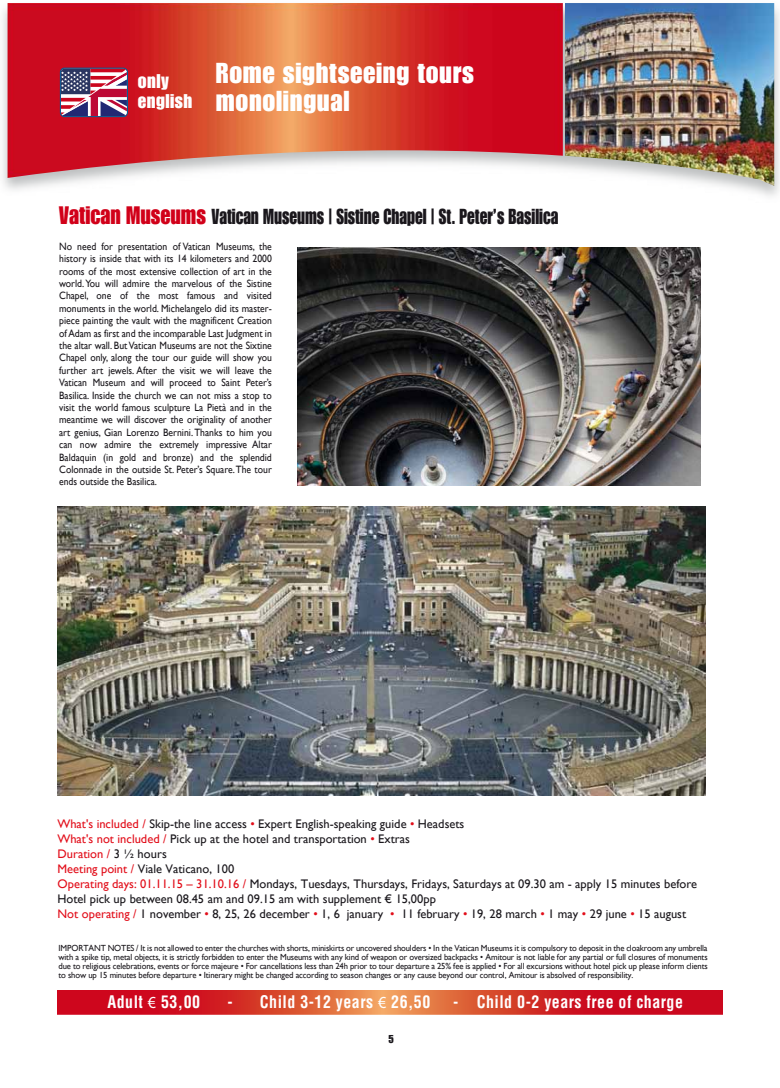
<style>
.page{position:relative;width:780px;height:1088px;background:#fff}
.page>*{position:absolute;margin:0;border:0;box-sizing:border-box;transform-origin:0 0}
.t1{font:28.25px/28.4px "Impact";letter-spacing:.025em;color:#fff}
.t2{font:21.25px "Impact";color:#1a171c;scale:.81 1}
.t3{font:19.5px/20.9px "Impact";letter-spacing:.025em;color:#fff}
.t4{font:700 condensed 16.88px "Helvetica";letter-spacing:.03em;color:#fff;scale:.94 1}
.t5{font:12.5px/15px "Gill Sans";color:#1a171c}
.t6{font:11.25px "Impact";color:#1a171c}
.t7{font:10.62px/12.4px "Gill Sans";color:#1a171c;text-align:justify;scale:.91 1}
.t8{font:8.88px/8.9px "Gill Sans";letter-spacing:-.015em;color:#1a171c;text-align:justify}
.s1{font-size:24.75px;color:#d10019}
.s2{color:#e20e1a}
.s3{font-family:"Myriad Pro";font-weight:400;font-stretch:normal}
</style>
<div class="page">
<img style="left:2px;top:3px;width:778px;height:193px">
<img style="left:8px;top:3px;width:555px;height:175px">
<img style="left:565px;top:3px;width:209px;height:183px">
<img style="left:57px;top:990px;width:665px;height:24px">
<img style="left:297px;top:247px;width:404px;height:238px">
<img style="left:58px;top:506px;width:647px;height:290px">
<svg style="left:60px;top:68px;width:68px;height:49px"></svg>
<h3 class="t3" style="left:138px;top:70px;width:56px">only english</h3>
<h1 class="t1" style="left:216px;top:59px;width:260px">Rome sightseeing tours monolingual</h1>
<h2 class="t2" style="left:59px;top:204px;width:618px"><span class="s1">Vatican Museums</span> Vatican Museums | Sistine Chapel | St. Peter’s Basilica</h2>
<p class="t7" style="left:59px;top:240px;width:235px">No need for presentation of Vatican Museums, the history is inside that with its 14 kilometers and 2000 rooms of the most extensive collection of art in the world. You will admire the marvelous of the Sistine Chapel, one of the most famous and visited monuments in the world. Michelangelo did its master&shy;piece painting the vault with the magnificent Creation of Adam as first and the incomparable Last Judgment in the altar wall. But Vatican Museums are not the Sixtine Chapel only, along the tour our guide will show you further art jewels. After the visit we will leave the Vatican Museum and will proceed to Saint Peter’s Basilica. Inside the church we can not miss a stop to visit the world famous sculpture La Pietà and in the meantime we will discover the originality of another art genius, Gian Lorenzo Bernini. Thanks to him you can now admire the extremely impressive Altar Baldaquin (in gold and bronze) and the splendid Colonnade in the outside St. Peter’s Square. The tour ends outside the Basilica.</p>
<p class="t5" style="left:57px;top:816px;width:641px"><span class="s2">What's included /</span> Skip-the line access <span class="s2">•</span> Expert English-speaking guide <span class="s2">•</span> Headsets<br><span class="s2">What's not included /</span> Pick up at the hotel and transportation <span class="s2">•</span> Extras<br><span class="s2">Duration /</span> 3 ½ hours<br><span class="s2">Meeting point /</span> Viale Vaticano, 100<br><span class="s2">Operating days: 01.11.15 – 31.10.16 /</span> Mondays, Tuesdays, Thursdays, Fridays, Saturdays at 09.30 am - apply 15 minutes before Hotel pick up between 08.45 am and 09.15 am with supplement € 15,00pp<br><span class="s2">Not operating /</span> 1 november <span class="s2">•</span> 8, 25, 26 december <span class="s2">•</span> 1, 6 january <span class="s2">•</span> 11 february <span class="s2">•</span> 19, 28 march <span class="s2">•</span> 1 may <span class="s2">•</span> 29 june <span class="s2">•</span> 15 august</p>
<p class="t8" style="left:58px;top:944px;width:650px">IMPORTANT NOTES / It is not allowed to enter the churches with shorts, miniskirts or uncovered shoulders • In the Vatican Museums it is compulsory to deposit in the cloakroom any umbrella with a spike tip, metal objects, it is strictly forbidden to enter the Museums with any kind of weapon or oversized backpacks • Amitour is not liable for any partial or full closures of monuments due to religious celebrations, events or force majeure • For cancellations less than 24h prior to tour departure a 25% fee is applied • For all excursions without hotel pick up please inform clients to show up 15 minutes before departure • Itinerary might be changed according to season changes or any cause beyond our control, Amitour is absolved of responsibility.</p>
<h3 class="t4" style="left:107px;top:991px;width:100px">Adult <span class="s3">€</span> 53,00</h3>
<h3 class="t4" style="left:227px;top:991px;width:217px">- Child 3-12 years <span class="s3">€</span> 26,50</h3>
<h3 class="t4" style="left:453px;top:991px;width:246px">- Child 0-2 years free of charge</h3>
<p class="t6" style="left:388px;top:1032px;width:7px">5</p>
</div>
